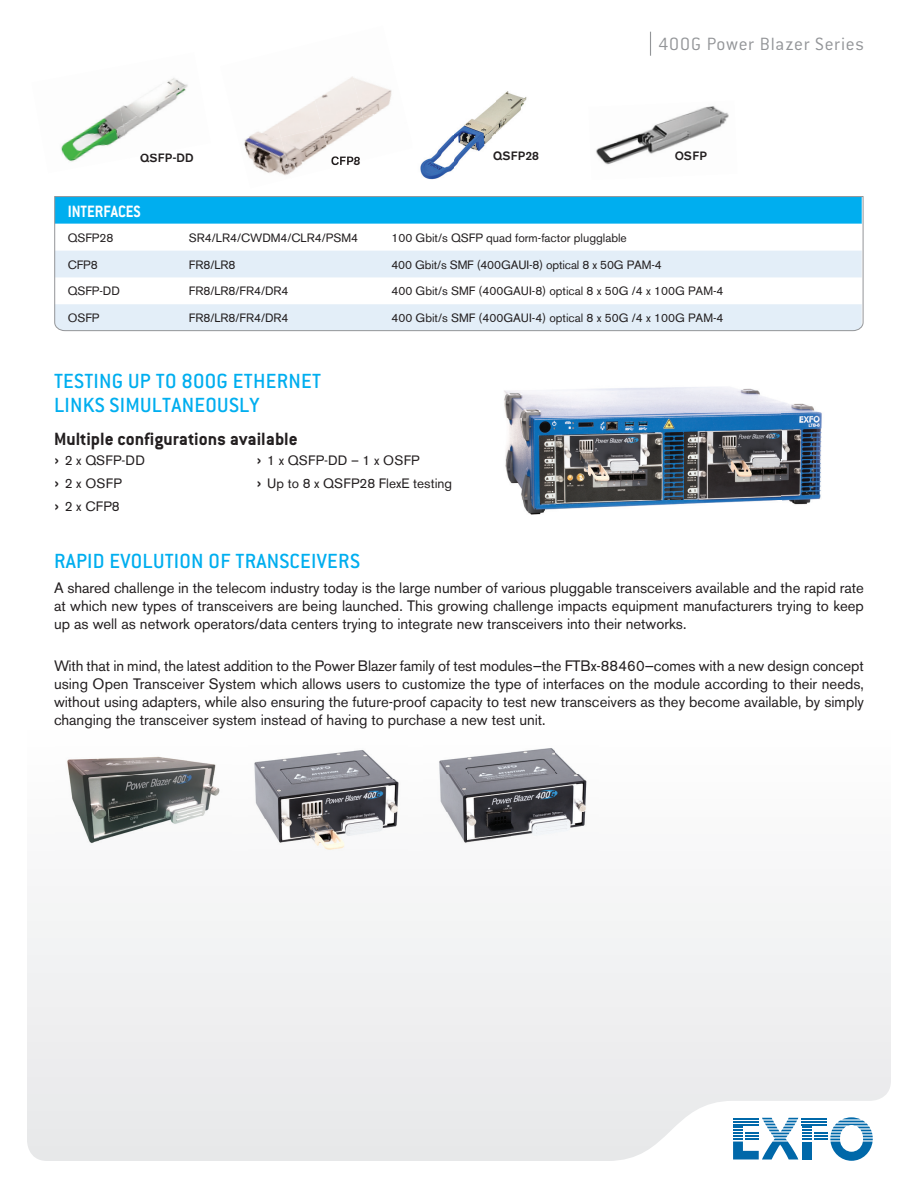
<style>
.page{position:relative;width:918px;height:1188px;background:#fff}
.page>*{position:absolute;margin:0;border:0;box-sizing:border-box;transform-origin:0 0}
.t1{font:500 22.5px/24px "Conduit ITC";letter-spacing:.01em;color:#00aeef}
.t2{font:700 19.5px "Conduit ITC";color:#231f20}
.t3{font:300 19.5px "Conduit ITC";letter-spacing:.04em;color:#939598}
.t4{font:700 18px "Conduit ITC";color:#fff;scale:.9 1}
.t5{font:15px/18px "Akzidenz Grotesk BE";color:#231f20;text-align:justify}
.t6{font:13.5px/23px "Akzidenz Grotesk BE";color:#231f20}
.t7{font:13.5px/23px "Akzidenz Grotesk BE";letter-spacing:.02em;color:#231f20}
.t8{font:12px "Akzidenz Grotesk BE";color:#231f20}
.t9{font:500 12px "Akzidenz Grotesk BE";color:#231f20}
.s1{font-size:20.25px}
</style>
<div class="page">
<div style="left:27px;top:903px;width:864px;height:258px;background:#efeff0"></div>
<svg style="left:650px;top:32px;width:1px;height:24px"></svg>
<svg style="left:733px;top:1117px;width:140px;height:44px"></svg>
<img style="left:504px;top:387px;width:318px;height:128px">
<img style="left:420px;top:91px;width:107px;height:89px">
<svg style="left:54px;top:196px;width:810px;height:135px"></svg>
<img style="left:61px;top:112px;width:52px;height:50px">
<img style="left:113px;top:78px;width:75px;height:76px">
<img style="left:249px;top:127px;width:22px;height:10px">
<img style="left:271px;top:102px;width:41px;height:35px">
<img style="left:312px;top:77px;width:40px;height:50px">
<img style="left:352px;top:76px;width:40px;height:41px">
<img style="left:244px;top:137px;width:37px;height:37px">
<img style="left:281px;top:127px;width:41px;height:48px">
<img style="left:322px;top:117px;width:40px;height:33px">
<img style="left:362px;top:107px;width:30px;height:16px">
<img style="left:331px;top:156px;width:29px;height:9px">
<img style="left:596px;top:106px;width:133px;height:59px">
<img style="left:439px;top:748px;width:148px;height:96px">
<img style="left:254px;top:750px;width:145px;height:100px">
<img style="left:67px;top:756px;width:153px;height:88px">
<p class="t9" style="left:140px;top:151px;width:55px">QSFP-DD</p>
<p class="t9" style="left:493px;top:149px;width:47px">QSFP28</p>
<p class="t9" style="left:331px;top:153px;width:31px">CFP8</p>
<h2 class="t3" style="left:659px;top:33px;width:207px">400G Power Blazer Series</h2>
<p class="t9" style="left:675px;top:149px;width:34px">OSFP</p>
<p class="t4" style="left:68px;top:201px;width:83px">INTERFACES</p>
<p class="t8" style="left:68px;top:230px;width:47px">QSFP28</p>
<p class="t8" style="left:189px;top:230px;width:171px">SR4/LR4/CWDM4/CLR4/PSM4</p>
<p class="t8" style="left:391px;top:230px;width:237px">100 Gbit/s QSFP quad form-factor plugglable</p>
<p class="t8" style="left:68px;top:257px;width:32px">CFP8</p>
<p class="t8" style="left:189px;top:257px;width:48px">FR8/LR8</p>
<p class="t8" style="left:391px;top:257px;width:272px">400 Gbit/s SMF (400GAUI-8) optical 8 x 50G PAM-4</p>
<p class="t8" style="left:68px;top:284px;width:54px">QSFP-DD</p>
<p class="t8" style="left:189px;top:284px;width:101px">FR8/LR8/FR4/DR4</p>
<p class="t8" style="left:391px;top:284px;width:334px">400 Gbit/s SMF (400GAUI-8) optical 8 x 50G /4 x 100G PAM-4</p>
<p class="t8" style="left:68px;top:311px;width:33px">OSFP</p>
<p class="t8" style="left:189px;top:311px;width:101px">FR8/LR8/FR4/DR4</p>
<p class="t8" style="left:391px;top:311px;width:334px">400 Gbit/s SMF (400GAUI-4) optical 8 x 50G /4 x 100G PAM-4</p>
<h1 class="t1" style="left:54px;top:368px;width:269px">TESTING UP TO 800G ETHERNET<br>LINKS SIMULTANEOUSLY</h1>
<h2 class="t2" style="left:54px;top:428px;width:245px">Multiple configurations available</h2>
<p class="t7" style="left:54px;top:449px;width:92px"><span class="s1">›</span> 2 x QSFP-DD <span class="s1">›</span> 2 x OSFP<br><span class="s1">›</span> 2 x CFP8</p>
<p class="t6" style="left:256px;top:449px;width:197px"><span class="s1">›</span> 1 x QSFP-DD – 1 x OSFP<br><span class="s1">›</span> Up to 8 x QSFP28 FlexE testing</p>
<h1 class="t1" style="left:54px;top:549px;width:307px">RAPID EVOLUTION OF TRANSCEIVERS</h1>
<p class="t5" style="left:54px;top:579px;width:811px">A shared challenge in the telecom industry today is the large number of various pluggable transceivers available and the rapid rate at which new types of transceivers are being launched. This growing challenge impacts equipment manufacturers trying to keep up as well as network operators/data centers trying to integrate new transceivers into their networks.</p>
<p class="t5" style="left:54px;top:657px;width:811px">With that in mind, the latest addition to the Power Blazer family of test modules—the FTBx-88460 —comes with a new design concept using Open Transceiver System which allows users to customize the type of interfaces on the module according to their needs, without using adapters, while also ensuring the future-proof capacity to test new transceivers as they become available, by simply changing the transceiver system instead of having to purchase a new test unit.</p>
</div>
